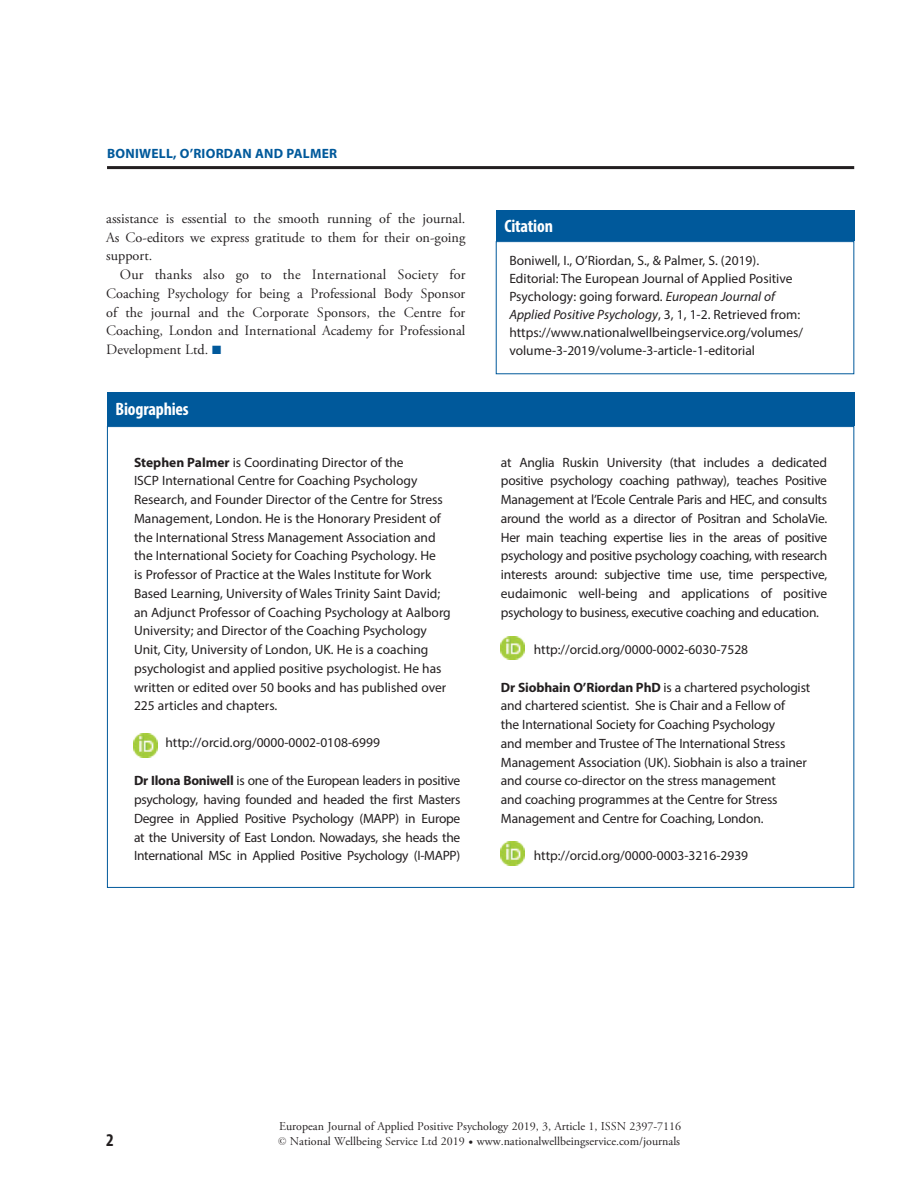
<style>
.page{position:relative;width:918px;height:1188px;background:#fff}
.page>*{position:absolute;margin:0;border:0;box-sizing:border-box;transform-origin:0 0}
.t1{font:700 condensed 18px "Myriad Pro";letter-spacing:-.01em;color:#fff}
.t2{font:700 condensed 18px "Myriad Pro";color:#231f20}
.t3{font:14.25px/18.8px "Adobe Garamond Pro";color:#231f20;text-align:justify}
.t4{font:13.5px/18.8px "Myriad Pro";color:#231f20}
.t5{font:700 13.5px "Myriad Pro";letter-spacing:.02em;color:#00599b}
.t6{font:12px/14.4px "Adobe Garamond Pro";color:#231f20}
.s1{color:#00599b}
.s2{font-weight:700}
.s3{font-style:italic}
</style>
<div class="page">
<hr style="left:107px;top:166px;width:747px;height:3px;background:#231f20">
<div style="left:496px;top:210px;width:358px;height:31px;background:#00599b"></div>
<div style="left:496px;top:241px;width:358px;height:133px;border:1px solid #00599b"></div>
<img style="left:501px;top:636px;width:24px;height:24px">
<img style="left:501px;top:841px;width:24px;height:24px">
<div style="left:107px;top:393px;width:748px;height:33px;background:#00599b"></div>
<img style="left:134px;top:734px;width:24px;height:24px">
<p class="t5" style="left:107px;top:144px;width:104px">Boniwell, O’Riordan</p>
<p class="t5" style="left:255px;top:144px;width:11px">and</p>
<p class="t5" style="left:287px;top:144px;width:44px">Palmer</p>
<p class="t3" style="left:106px;top:209px;width:361px">assistance is essential to the smooth running of the journal.<br>As Co-editors we express gratitude to them for their on-going support.</p>
<p class="t3" style="left:106px;top:266px;width:361px;text-indent:14px">Our thanks also go to the International Society for Coaching Psychology for being a Professional Body Sponsor of the journal and the Corporate Sponsors, the Centre for Coaching, London and International Academy for Professional Development Ltd. <span class="s1">■</span></p>
<h1 class="t1" style="left:116px;top:397px;width:75px">Biographies</h1>
<p class="t4" style="left:134px;top:452px;width:318px"><span class="s2">Stephen Palmer</span> is Coordinating Director of the<br>ISCP International Centre for Coaching Psychology Research, and Founder Director of the Centre for Stress Management, London. He is the Honorary President of the International Stress Management Association and the International Society for Coaching Psychology. He<br>is Professor of Practice at the Wales Institute for Work Based Learning, University of Wales Trinity Saint David; an Adjunct Professor of Coaching Psychology at Aalborg University; and Director of the Coaching Psychology Unit, City, University of London, UK. He is a coaching psychologist and applied positive psychologist. He has written or edited over 50 books and has published over 225 articles and chapters.</p>
<p class="t4" style="left:166px;top:733px;width:216px">http://orcid.org/0000-0002-0108-6999</p>
<p class="t4" style="left:134px;top:771px;width:328px;text-align:justify"><span class="s2">Dr Ilona Boniwell</span> is one of the European leaders in positive psychology, having founded and headed the first Masters Degree in Applied Positive Psychology (MAPP) in Europe at the University of East London. Nowadays, she heads the International MSc in Applied Positive Psychology (I-MAPP)</p>
<h1 class="t1" style="left:504px;top:215px;width:50px">Citation</h1>
<p class="t4" style="left:509px;top:251px;width:295px;line-height:18px">Boniwell, I., O’Riordan, S., &amp; Palmer, S. (2019).<br>Editorial: The European Journal of Applied Positive Psychology: going forward. <span class="s3">European Journal of Applied Positive Psychology</span>, 3, 1, 1-2. Retrieved from: https://www.nationalwellbeingservice.org/volumes/ volume-3-2019/volume-3-article-1-editorial</p>
<p class="t4" style="left:501px;top:452px;width:328px;text-align:justify">at Anglia Ruskin University (that includes a dedicated positive psychology coaching pathway), teaches Positive Management at l’Ecole Centrale Paris and HEC, and consults around the world as a director of Positran and ScholaVie.<br>Her main teaching expertise lies in the areas of positive psychology and positive psychology coaching, with research interests around: subjective time use, time perspective, eudaimonic well-being and applications of positive psychology to business, executive coaching and education.</p>
<p class="t4" style="left:534px;top:640px;width:216px">http://orcid.org/0000-0002-6030-7528</p>
<p class="t4" style="left:501px;top:677px;width:311px"><span class="s2">Dr Siobhain O’Riordan PhD</span> is a chartered psychologist and chartered scientist. She is Chair and a Fellow of<br>the International Society for Coaching Psychology<br>and member and Trustee of The International Stress Management Association (UK). Siobhain is also a trainer and course co-director on the stress management<br>and coaching programmes at the Centre for Stress Management and Centre for Coaching, London.</p>
<p class="t4" style="left:534px;top:845px;width:216px">http://orcid.org/0000-0003-3216-2939</p>
<h1 class="t2" style="left:106px;top:1128px;width:9px">2</h1>
<p class="t6" style="left:278px;top:1120px;width:405px">European Journal of Applied Positive Psychology 2019, 3, Article 1, ISSN 2397-7116 © National Wellbeing Service Ltd 2019 • www.nationalwellbeingservice.com/journals</p>
</div>
